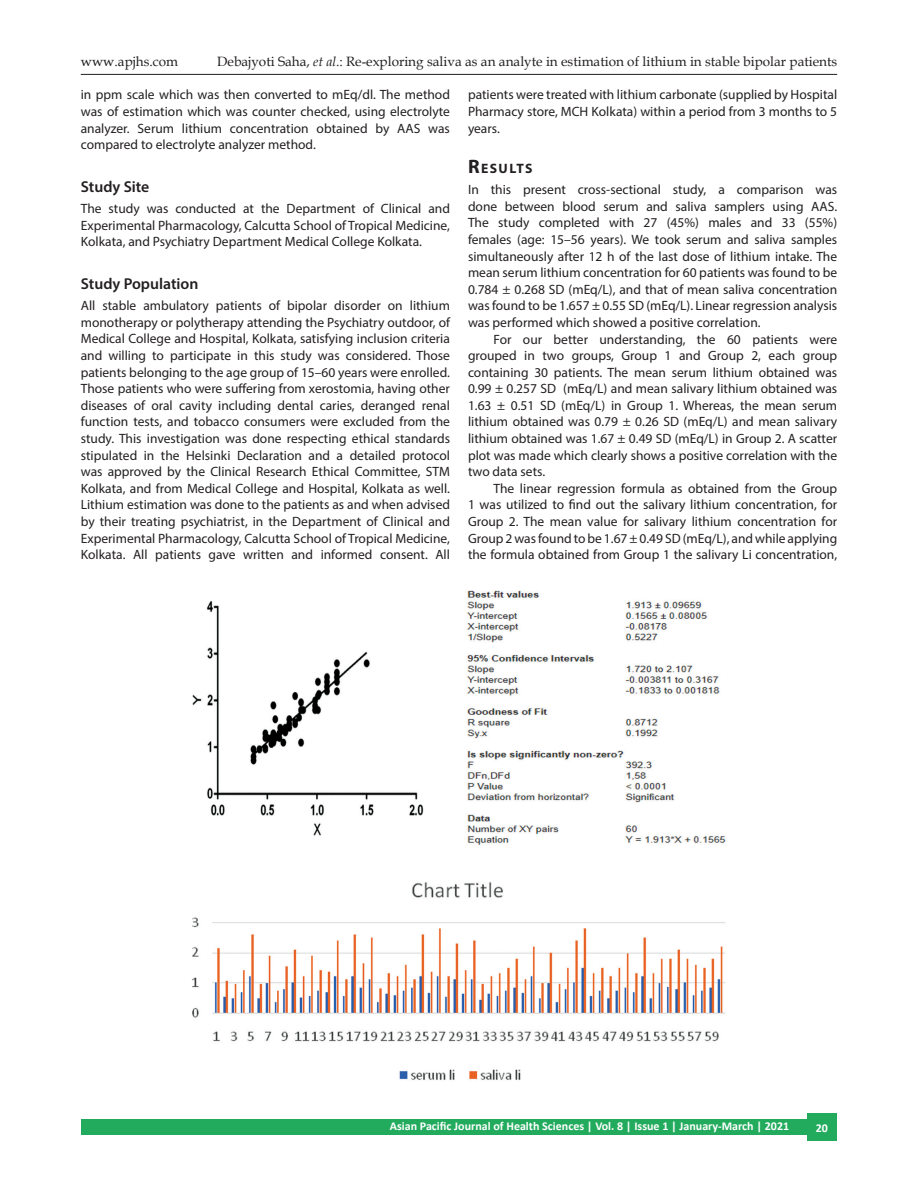
<style>
.page{position:relative;width:918px;height:1188px;background:#fff}
.page>*{position:absolute;margin:0;border:0;box-sizing:border-box;transform-origin:0 0}
.t1{font:600 15.75px "Myriad Pro";color:#231f20}
.t2{font:700 13.65px "Myriad Pro";letter-spacing:.105em;color:#231f20}
.TXFL{font:13.5px/16.6px "Myriad Pro";color:#231f20;text-align:justify}
.TX{font:13.5px/16.6px "Myriad Pro";color:#231f20;text-align:justify}
.t3{font:13.5px "Book Antiqua";color:#231f20}
.Folio{font:700 12px "Calibri";color:#fff}
.s1{font-style:italic}
.s2{font-size:19.5px}
</style>
<div class="page">
<hr style="left:81px;top:74px;width:756px;height:1px;background:#231f20">
<div style="left:81px;top:1119px;width:726px;height:16px;background:#22ab5d"></div>
<div style="left:807px;top:1113px;width:30px;height:27px;background:#22ab5d"></div>
<img style="left:192px;top:590px;width:534px;height:255px">
<img style="left:192px;top:882px;width:533px;height:198px">
<p class="t3" style="left:81px;top:52px;width:99px">www.apjhs.com</p>
<p class="t3" style="left:217px;top:52px;width:622px">Debajyoti Saha, <span class="s1">et al</span>.: Re-exploring saliva as an analyte in estimation of lithium in stable bipolar patients</p>
<p class="TXFL" style="left:81px;top:86px;width:371px">in ppm scale which was then converted to mEq/dl. The method was of estimation which was counter checked, using electrolyte analyzer. Serum lithium concentration obtained by AAS was compared to electrolyte analyzer method.</p>
<h2 class="t1" style="left:81px;top:177px;width:70px">Study Site</h2>
<p class="TXFL" style="left:81px;top:200px;width:371px">The study was conducted at the Department of Clinical and Experimental Pharmacology, Calcutta School of Tropical Medicine, Kolkata, and Psychiatry Department Medical College Kolkata.</p>
<h2 class="t1" style="left:81px;top:274px;width:119px">Study Population</h2>
<p class="TXFL" style="left:81px;top:297px;width:371px">All stable ambulatory patients of bipolar disorder on lithium monotherapy or polytherapy attending the Psychiatry outdoor, of Medical College and Hospital, Kolkata, satisfying inclusion criteria and willing to participate in this study was considered. Those patients belonging to the age group of 15–60 years were enrolled.<br>Those patients who were suffering from xerostomia, having other diseases of oral cavity including dental caries, deranged renal function tests, and tobacco consumers were excluded from the study. This investigation was done respecting ethical standards stipulated in the Helsinki Declaration and a detailed protocol was approved by the Clinical Research Ethical Committee, STM Kolkata, and from Medical College and Hospital, Kolkata as well.<br>Lithium estimation was done to the patients as and when advised by their treating psychiatrist, in the Department of Clinical and Experimental Pharmacology, Calcutta School of Tropical Medicine, Kolkata. All patients gave written and informed consent. All</p>
<p class="TXFL" style="left:468px;top:86px;width:371px">patients were treated with lithium carbonate (supplied by Hospital Pharmacy store, MCH Kolkata) within a period from 3 months to 5 years.</p>
<h1 class="t2" style="left:468px;top:160px;width:66px"><span class="s2">R</span>ESULTS</h1>
<p class="TXFL" style="left:468px;top:181px;width:371px">In this present cross-sectional study, a comparison was done between blood serum and saliva samplers using AAS.<br>The study completed with 27 (45%) males and 33 (55%) females (age: 15–56 years). We took serum and saliva samples simultaneously after 12 h of the last dose of lithium intake. The mean serum lithium concentration for 60 patients was found to be 0.784 ± 0.268 SD (mEq/L), and that of mean saliva concentration was found to be 1.657 ± 0.55 SD (mEq/L). Linear regression analysis was performed which showed a positive correlation.</p>
<p class="TX" style="left:468px;top:330px;width:371px;text-indent:26px">For our better understanding, the 60 patients were grouped in two groups, Group 1 and Group 2, each group containing 30 patients. The mean serum lithium obtained was 0.99 ± 0.257 SD (mEq/L) and mean salivary lithium obtained was 1.63 ± 0.51 SD (mEq/L) in Group 1. Whereas, the mean serum lithium obtained was 0.79 ± 0.26 SD (mEq/L) and mean salivary lithium obtained was 1.67 ± 0.49 SD (mEq/L) in Group 2. A scatter plot was made which clearly shows a positive correlation with the two data sets.</p>
<p class="TX" style="left:468px;top:480px;width:371px;text-indent:26px">The linear regression formula as obtained from the Group 1 was utilized to find out the salivary lithium concentration, for Group 2. The mean value for salivary lithium concentration for Group 2 was found to be 1.67 ± 0.49 SD (mEq/L), and while applying the formula obtained from Group 1 the salivary Li concentration,</p>
<p class="Folio" style="left:390px;top:1117px;width:401px">Asian Pacific Journal of Health Sciences | Vol. 8 | Issue 1 | January-March | 2021</p>
<p class="Folio" style="left:816px;top:1120px;width:14px">20</p>
</div>
